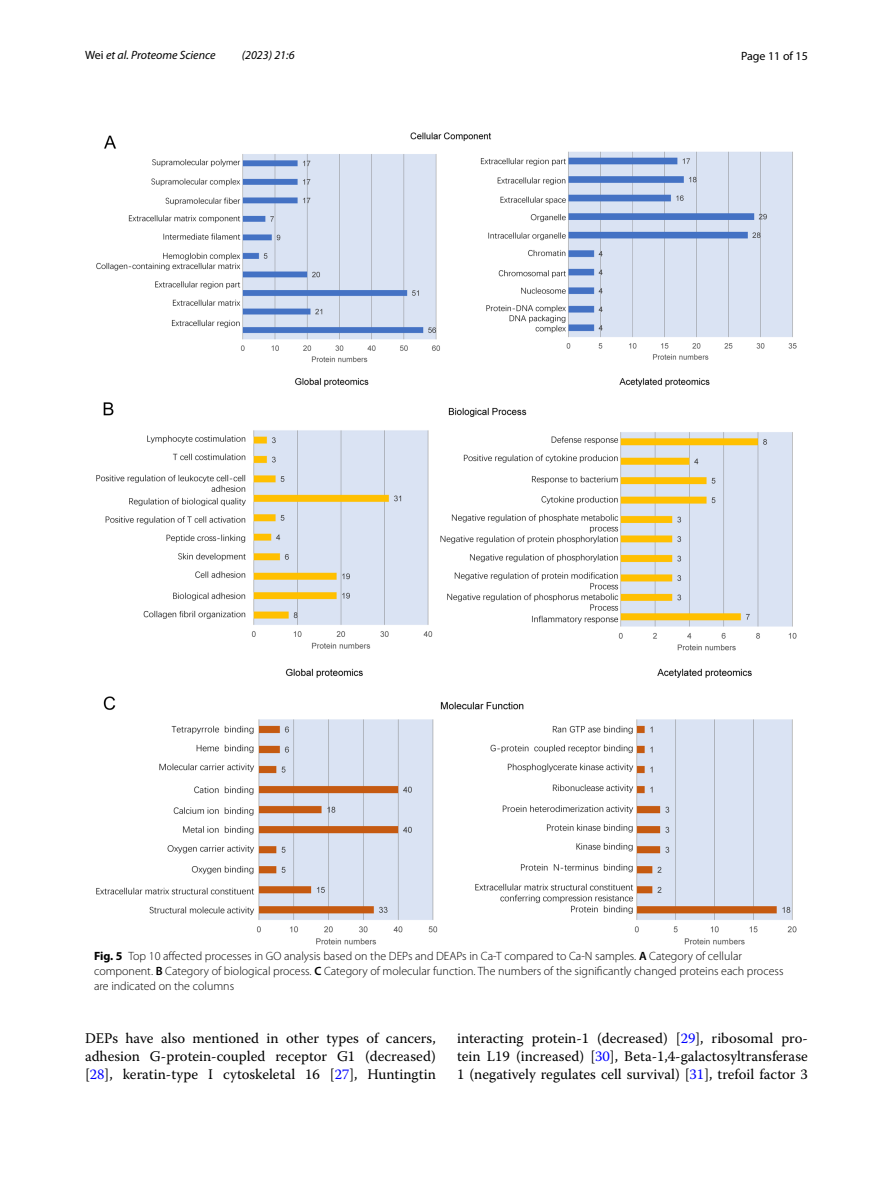
<style>
.page{position:relative;width:893px;height:1187px;background:#fff}
.page>*{position:absolute;margin:0;border:0;box-sizing:border-box;transform-origin:0 0}
.t1{font:14.7px/18px "Warnock Pro";color:#000;text-align:justify}
.t2{font:300 12px/15px "Myriad Pro";color:#000}
.t3{font:italic 12px "Myriad Pro";color:#000}
.t4{font:12px "Myriad Pro";color:#000}
.s1{font-style:normal}
.s2{font-weight:700}
.s3{font-weight:600}
.s4{color:#00f}
</style>
<div class="page">
<img style="left:96px;top:133px;width:701px;height:811px">
<p class="t3" style="left:85px;top:48px;width:132px"><span class="s1">Wei</span> et al. Proteome Science</p>
<p class="t3" style="left:242px;top:48px;width:54px">(2023) 21:6</p>
<p class="t4" style="left:741px;top:48px;width:68px">Page 11 of 15</p>
<p class="t2" style="left:94px;top:948px;width:691px"><span class="s2">Fig. 5</span> Top 10 affected processes in GO analysis based on the DEPs and DEAPs in Ca-T compared to Ca-N samples. <span class="s3">A</span> Category of cellular component. <span class="s3">B</span> Category of biological process. <span class="s3">C</span> Category of molecular function. The numbers of the significantly changed proteins each process are indicated on the columns</p>
<p class="t1" style="left:85px;top:1028px;width:352px">DEPs have also mentioned in other types of cancers, adhesion G-protein-coupled receptor G1 (decreased) [<span class="s4">28</span>], keratin-type I cytoskeletal 16 [<span class="s4">27</span>], Huntingtin</p>
<p class="t1" style="left:457px;top:1028px;width:352px">interacting protein-1 (decreased) [<span class="s4">29</span>], ribosomal pro&shy;tein L19 (increased) [<span class="s4">30</span>], Beta-1,4-galactosyltransferase 1 (negatively regulates cell survival) [<span class="s4">31</span>], trefoil factor 3</p>
</div>
